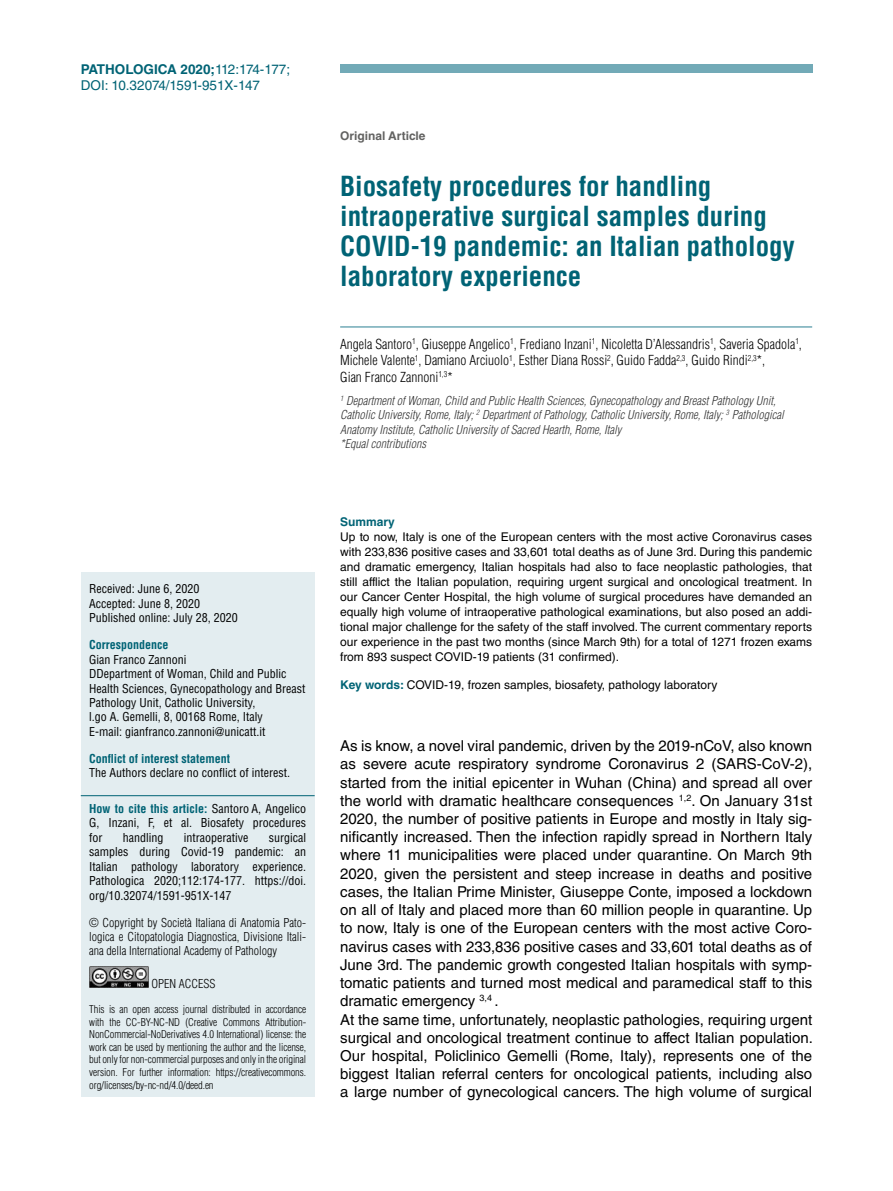
<style>
.page{position:relative;width:893px;height:1191px;background:#fff}
.page>*{position:absolute;margin:0;border:0;box-sizing:border-box;transform-origin:0 0}
.t1{font:700 condensed 27px/30px "Helvetica LT Std";color:#006375}
.t2{font:15px/18.1px "Helvetica LT Std";color:#000}
.t3{font:300 condensed 13.5px/16.5px "Helvetica LT Std";color:#000}
.t4{font:13.5px/16.2px "Helvetica LT Std";color:#006375}
.t5{font:12px/15px "Helvetica LT Std";color:#000;text-align:justify}
.t6{font:condensed 12px/14.4px "Helvetica LT Std";color:#000}
.t7{font:italic 300 condensed 12px/14.4px "Helvetica LT Std";color:#333}
.t8{font:300 condensed 12px/14.4px "Helvetica LT Std";color:#000;text-align:justify}
.t9{font:700 condensed 12px "Helvetica LT Std";color:#006375}
.t10{font:700 12px "Helvetica LT Std";color:#626261}
.t11{font:700 12px "Helvetica LT Std";color:#006375}
.t12{font:300 condensed 10.5px/12.6px "Helvetica LT Std";letter-spacing:-.01em;color:#000;text-align:justify}
.s1{font-weight:700}
.s2{font-weight:700;color:#006375}
</style>
<div class="page">
<div style="left:81px;top:572px;width:234px;height:525px;background:#e3edf0"></div>
<hr style="left:81px;top:795px;width:234px;height:1px;background:#006375">
<img style="left:89px;top:966px;width:60px;height:21px">
<div style="left:340px;top:64px;width:472px;height:8px;background:#72aab7"></div>
<hr style="left:340px;top:326px;width:472px;height:2px;background:#72aab7">
<p class="t4" style="left:81px;top:61px;width:211px"><span class="s1">PATHOLOGICA 2020;</span>112:174-177;<br>DOI: 10.32074/1591-951X-147</p>
<p class="t6" style="left:89px;top:582px;width:150px">Received: June 6, 2020<br>Accepted: June 8, 2020<br>Published online: July 28, 2020</p>
<p class="t9" style="left:89px;top:637px;width:81px">Correspondence</p>
<p class="t6" style="left:89px;top:652px;width:218px">Gian Franco Zannoni<br>DDepartment of Woman, Child and Public Health Sciences, Gynecopathology and Breast Pathology Unit, Catholic University,<br>l.go A. Gemelli, 8, 00168 Rome, Italy<br>E-mail: gianfranco.zannoni@unicatt.it</p>
<p class="t9" style="left:89px;top:751px;width:143px">Conflict of interest statement</p>
<p class="t6" style="left:89px;top:765px;width:202px">The Authors declare no conflict of interest.</p>
<p class="t6" style="left:89px;top:801px;width:218px;text-align:justify"><span class="s2">How to cite this article:</span> Santoro A, Angelico G, Inzani, F, et al. Biosafety procedures for</p>
<p class="t6" style="left:89px;top:830px;width:218px;text-align:justify;text-indent:180px">surgical samples during Covid-19 pandemic: an Italian pathology laboratory experience.<br>Pathologica 2020;112:174-177. https://doi. org/10.32074/1591-951X-147</p>
<p class="t8" style="left:89px;top:915px;width:218px">© Copyright by Società Italiana di Anatomia Pato&shy;logica e Citopatologia Diagnostica, Divisione Itali&shy;ana della International Academy of Pathology</p>
<p class="t8" style="left:151px;top:976px;width:66px">OPEN ACCESS</p>
<p class="t12" style="left:89px;top:1002px;width:218px">This is an open access journal distributed in accordance with the CC-BY-NC-ND (Creative Commons Attribution-NonCommercial-NoDerivatives 4.0 International) license: the work can be used by mentioning the author and the license, but only for non-commercial purposes and only in the original version. For further information: https://creativecommons. org/licenses/by-nc-nd/4.0/deed.en</p>
<p class="t6" style="left:123px;top:830px;width:42px">handling</p>
<p class="t6" style="left:184px;top:830px;width:66px">intraoperative</p>
<p class="t10" style="left:340px;top:128px;width:87px">Original Article</p>
<h1 class="t1" style="left:340px;top:171px;width:456px">Biosafety procedures for handling intraoperative surgical samples during COVID-19 pandemic: an Italian pathology laboratory experience</h1>
<p class="t3" style="left:340px;top:336px;width:463px">Angela Santoro<sup>1</sup>, Giuseppe Angelico<sup>1</sup>, Frediano Inzani<sup>1</sup>, Nicoletta D’Alessandris<sup>1</sup>, Saveria Spadola<sup>1</sup>,<br>Michele Valente<sup>1</sup>, Damiano Arciuolo<sup>1</sup>, Esther Diana Rossi<sup>2</sup>, Guido Fadda<sup>2,3</sup>, Guido Rindi<sup>2,3</sup>*,<br>Gian Franco Zannoni<sup>1,3</sup>*</p>
<p class="t7" style="left:340px;top:393px;width:445px"><sup>1</sup> Department of Woman, Child and Public Health Sciences, Gynecopathology and Breast Pathology Unit, Catholic University, Rome, Italy; <sup>2</sup> Department of Pathology, Catholic University, Rome, Italy; <sup>3</sup> Pathological Anatomy Institute, Catholic University of Sacred Hearth, Rome, Italy<br>*Equal contributions</p>
<p class="t11" style="left:340px;top:515px;width:56px">Summary</p>
<p class="t5" style="left:340px;top:529px;width:474px">Up to now, Italy is one of the European centers with the most active Coronavirus cases with 233,836 positive cases and 33,601 total deaths as of June 3rd. During this pandemic and dramatic emergency, Italian hospitals had also to face neoplastic pathologies, that still afflict the Italian population, requiring urgent surgical and oncological treatment. In our Cancer Center Hospital, the high volume of surgical procedures have demanded an equally high volume of intraoperative pathological examinations, but also posed an addi&shy;tional major challenge for the safety of the staff involved. The current commentary reports our experience in the past two months (since March 9th) for a total of 1271 frozen exams from 893 suspect COVID-19 patients (31 confirmed).</p>
<p class="t5" style="left:340px;top:677px;width:379px"><span class="s2">Key words:</span> COVID-19, frozen samples, biosafety, pathology laboratory</p>
<p class="t2" style="left:340px;top:736px;width:474px">As is know, a novel viral pandemic, driven by the 2019-nCoV, also known as severe acute respiratory syndrome Coronavirus 2 (SARS-CoV-2), started from the initial epicenter in Wuhan (China) and spread all over the world with dramatic healthcare consequences <sup>1,2</sup>. On January 31st 2020, the number of positive patients in Europe and mostly in Italy sig&shy;nificantly increased. Then the infection rapidly spread in Northern Italy where 11 municipalities were placed under quarantine. On March 9th 2020, given the persistent and steep increase in deaths and positive cases, the Italian Prime Minister, Giuseppe Conte, imposed a lockdown on all of Italy and placed more than 60 million people in quarantine. Up to now, Italy is one of the European centers with the most active Coro&shy;navirus cases with 233,836 positive cases and 33,601 total deaths as of June 3rd. The pandemic growth congested Italian hospitals with symp&shy;tomatic patients and turned most medical and paramedical staff to this dramatic emergency <sup>3,4</sup> .<br>At the same time, unfortunately, neoplastic pathologies, requiring urgent surgical and oncological treatment continue to affect Italian population.<br>Our hospital, Policlinico Gemelli (Rome, Italy), represents one of the biggest Italian referral centers for oncological patients, including also a large number of gynecological cancers. The high volume of surgical</p>
</div>
